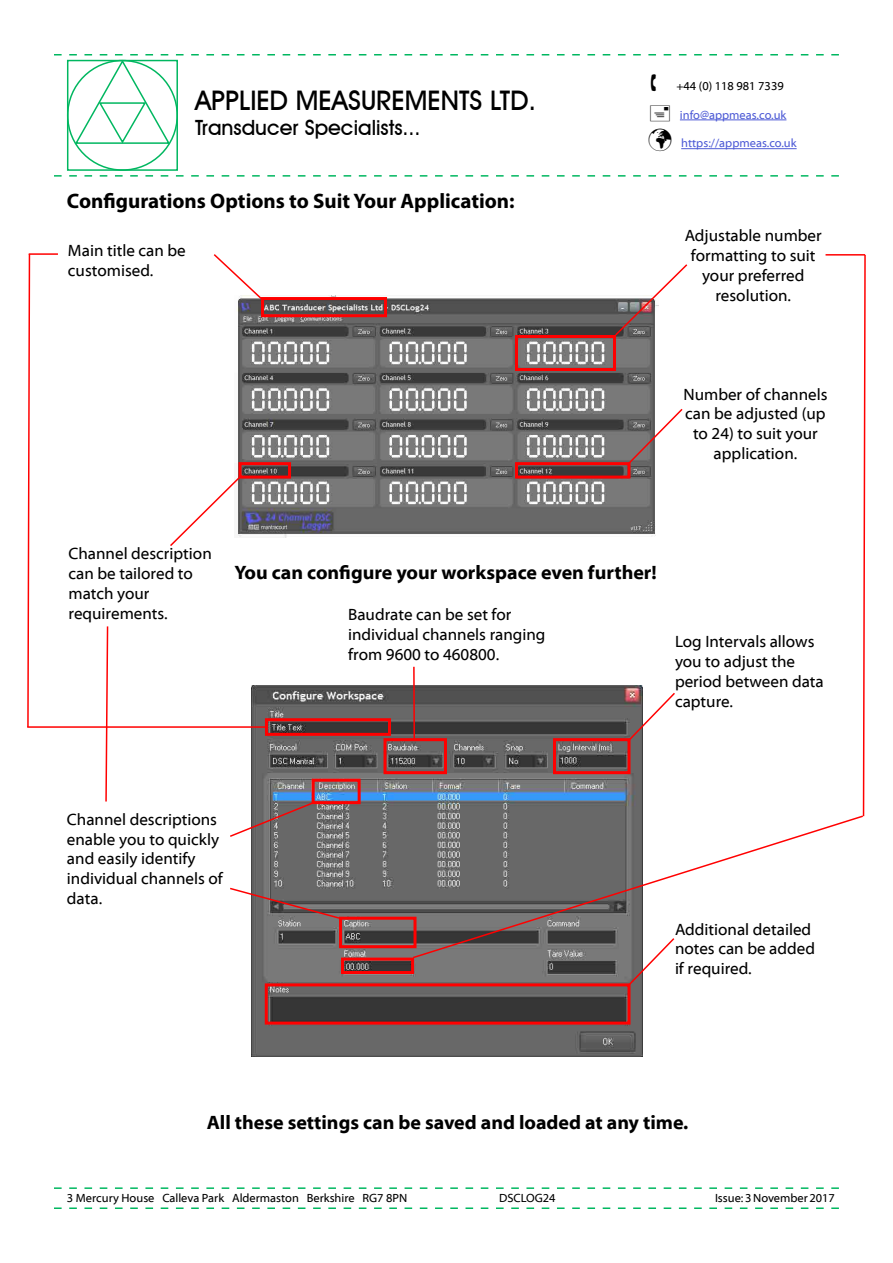
<style>
.page{position:relative;width:893px;height:1263px;background:#fff}
.page>*{position:absolute;margin:0;border:0;box-sizing:border-box;transform-origin:0 0}
.t1{font:500 27px "Avant Garde IT Cby BT";color:#000}
.t2{font:700 21px "Myriad Pro";color:#000}
.t3{font:500 21px "Avant Garde IT Cby BT";color:#000}
.t4{font:700 19.5px "Myriad Web Pro";color:#000}
.t5{font:16.5px/19.8px "Myriad Web Pro";color:#000}
.t6{font:12px "Myriad Web Pro";color:#000}
.t7{font:12px "Myriad Web Pro";color:#4f5cd6}
.s1{color:#000}
</style>
<div class="page">
<svg style="left:54px;top:1187px;width:785px;height:2px"></svg>
<svg style="left:54px;top:1207px;width:785px;height:2px"></svg>
<div style="left:67px;top:60px;width:111px;height:111px;border:2px solid #00b760"></div>
<svg style="left:54px;top:175px;width:785px;height:2px"></svg>
<hr style="left:681px;top:148px;width:116px;height:1px;background:#4f5cd6">
<img style="left:251px;top:686px;width:392px;height:371px">
<img style="left:237px;top:296px;width:419px;height:241px">
<div style="left:261px;top:297px;width:126px;height:20px;border:3px solid #f00"></div>
<svg style="left:213px;top:254px;width:51px;height:48px"></svg>
<div style="left:238px;top:462px;width:53px;height:16px;border:3px solid #f00"></div>
<svg style="left:170px;top:474px;width:73px;height:72px"></svg>
<div style="left:515px;top:462px;width:115px;height:16px;border:3px solid #f00"></div>
<svg style="left:625px;top:407px;width:58px;height:60px"></svg>
<div style="left:553px;top:738px;width:77px;height:36px;border:3px solid #f00"></div>
<div style="left:383px;top:738px;width:64px;height:36px;border:3px solid #f00"></div>
<div style="left:339px;top:917px;width:77px;height:31px;border:3px solid #f00"></div>
<div style="left:265px;top:983px;width:365px;height:41px;border:3px solid #f00"></div>
<div style="left:312px;top:779px;width:49px;height:25px;border:3px solid #f00"></div>
<svg style="left:230px;top:887px;width:113px;height:33px"></svg>
<svg style="left:230px;top:800px;width:87px;height:38px"></svg>
<svg style="left:626px;top:691px;width:49px;height:52px"></svg>
<svg style="left:625px;top:959px;width:30px;height:30px"></svg>
<hr style="left:413px;top:667px;width:2px;height:72px;background:#f00">
<div style="left:265px;top:718px;width:126px;height:18px;border:3px solid #f00"></div>
<hr style="left:27px;top:726px;width:238px;height:2px;background:#f00">
<svg style="left:27px;top:253px;width:4px;height:475px"></svg>
<hr style="left:29px;top:253px;width:29px;height:2px;background:#f00">
<svg style="left:105px;top:626px;width:4px;height:176px"></svg>
<div style="left:515px;top:335px;width:101px;height:36px;border:3px solid #f00"></div>
<div style="left:341px;top:957px;width:73px;height:17px;border:3px solid #f00"></div>
<svg style="left:613px;top:264px;width:75px;height:73px"></svg>
<hr style="left:825px;top:254px;width:40px;height:2px;background:#f00">
<svg style="left:862px;top:254px;width:4px;height:560px"></svg>
<svg style="left:411px;top:814px;width:454px;height:145px"></svg>
<svg style="left:54px;top:54px;width:785px;height:91px"></svg>
<p class="t1" style="left:195px;top:84px;width:343px">APPLIED MEASUREMENTS LTD.</p>
<p class="t3" style="left:195px;top:115px;width:227px">Transducer Specialists...</p>
<p class="t2" style="left:67px;top:187px;width:449px">Configurations Options to Suit Your Application:</p>
<p class="t5" style="left:68px;top:241px;width:119px">Main title can be customised.</p>
<p class="t6" style="left:676px;top:79px;width:109px">+44 (0) 118 981 7339</p>
<p class="t7" style="left:680px;top:108px;width:108px">info@appmeas.co.uk</p>
<p class="t7" style="left:648px;top:137px;width:150px"><span class="s1">✓</span> https://appmeas.co.uk</p>
<p class="t5" style="left:685px;top:226px;width:139px;text-align:center">Adjustable number formatting to suit your preferred resolution.</p>
<p class="t5" style="left:683px;top:385px;width:146px;text-align:center">Number of channels can be adjusted (up to 24) to suit your application.</p>
<p class="t5" style="left:68px;top:544px;width:145px">Channel description can be tailored to match your requirements.</p>
<p class="t4" style="left:235px;top:562px;width:424px">You can configure your workspace even further!</p>
<p class="t5" style="left:348px;top:605px;width:199px">Baudrate can be set for individual channels ranging from 9600 to 460800.</p>
<p class="t5" style="left:675px;top:632px;width:150px">Log Intervals allows you to adjust the period between data capture.</p>
<p class="t5" style="left:67px;top:810px;width:157px">Channel descriptions enable you to quickly and easily identify individual channels of data.</p>
<p class="t5" style="left:675px;top:919px;width:142px">Additional detailed notes can be added if required.</p>
<p class="t4" style="left:207px;top:1112px;width:483px">All these settings can be saved and loaded at any time.</p>
<p class="t6" style="left:67px;top:1191px;width:342px">3 Mercury House Calleva Park Aldermaston Berkshire RG7 8PN</p>
<p class="t6" style="left:499px;top:1191px;width:58px">DSCLOG24</p>
<p class="t6" style="left:715px;top:1191px;width:121px">Issue: 3 November 2017</p>
</div>
